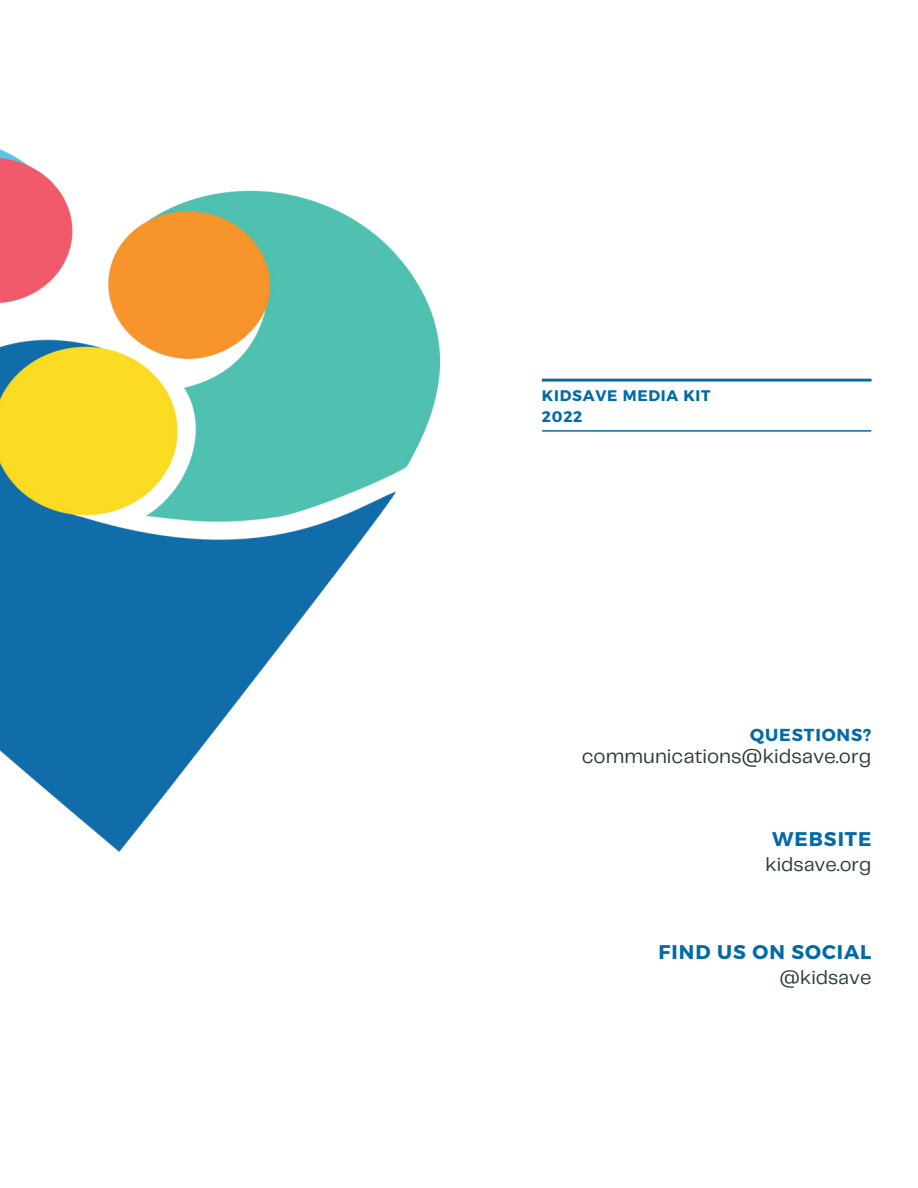
<style>
.page{position:relative;width:918px;height:1188px;background:#fff}
.page>*{position:absolute;margin:0;border:0;box-sizing:border-box;transform-origin:0 0}
.t1{font:20.4px "Telegraf";color:#2e3d36}
.t2{font:700 19.8px "Montserrat";letter-spacing:.05em;color:#006ba6}
.t3{font:19.8px "Telegraf";color:#2e3d36}
.t4{font:700 17.4px "Montserrat";letter-spacing:.05em;color:#006ba6}
.t5{font:700 15.3px/21px "Montserrat";letter-spacing:.05em;color:#006ba6}
</style>
<div class="page">
<svg style="left:542px;top:430px;width:329px;height:2px"></svg>
<svg style="left:542px;top:379px;width:329px;height:3px"></svg>
<img style="left:0;top:149px;width:440px;height:703px">
<p class="t5" style="left:542px;top:385px;width:170px">KIDSAVE MEDIA KIT<br>2022</p>
<p class="t4" style="left:750px;top:724px;width:123px">QUESTIONS?</p>
<p class="t1" style="left:582px;top:747px;width:291px">communications@kidsave.org</p>
<p class="t2" style="left:772px;top:826px;width:101px">WEBSITE</p>
<p class="t3" style="left:766px;top:856px;width:107px">kidsave.org</p>
<p class="t2" style="left:659px;top:939px;width:214px">FIND US ON SOCIAL</p>
<p class="t3" style="left:780px;top:969px;width:93px">@kidsave</p>
</div>
